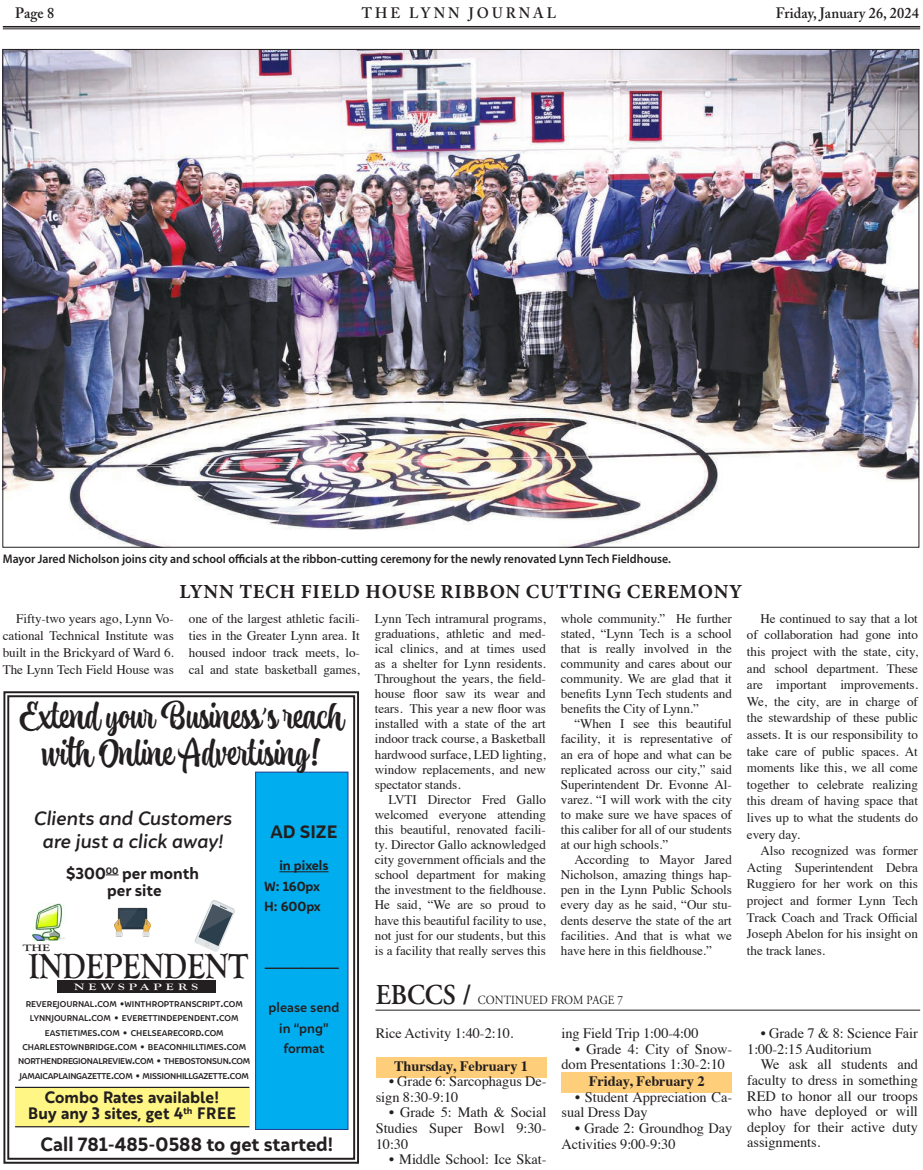
<style>
.page{position:relative;width:923px;height:1170px;background:#fff}
.page>*{position:absolute;margin:0;border:0;box-sizing:border-box;transform-origin:0 0}
.t1{font:700 36.12px "Goudy Old Style T";color:#231f20;scale:.85 1}
.t2{font:35px/37.2px "Atocha";color:#231f20;text-align:center}
._1__Headline{font:600 28.75px "Adobe Garamond Pro";color:#231f20;scale:.9 1}
.Photo_Overline{font:700 20px "Minion Pro";letter-spacing:.035em;color:#231f20}
.t3{font:italic 700 19.12px/22.9px "Igna Sans";color:#231f20;text-align:center}
.t4{font:900 19.12px "Igna Sans";color:#231f20}
.t5{font:900 17.88px "Igna Sans";color:#231f20}
.t6{font:700 16.12px/16px "Brother 1816 Printed";color:#231f20;text-align:center}
.t7{font:900 15.88px/16.8px "Igna Sans";color:#231f20;text-align:center}
.t8{font:600 15px "Adobe Caslon Pro";letter-spacing:.01em;color:#231f20;scale:.95 1}
.t9{font:600 15px "Adobe Caslon Pro";letter-spacing:.215em;color:#231f20;scale:.95 1}
.Body_text{font:14.38px/15.6px "Times";letter-spacing:-.005em;color:#231f20}
.grad_shading{font:700 14.38px "Times";letter-spacing:-.005em;color:#231f20}
.Body_Text{font:13.12px/15.1px "Times";letter-spacing:-.005em;color:#231f20;text-align:justify}
.t10{font:900 13.12px/20.2px "Igna Sans";color:#231f20}
.t11{font:700 13.12px/20.2px "Igna Sans";color:#231f20;text-align:center}
.Cutline{font:600 12.5px "Myriad Pro";color:#231f20;scale:.95 1}
._1__Headline-2{font:12.5px "Adobe Garamond Pro";letter-spacing:.01em;color:#231f20;scale:.9 1}
.t12{font:700 9.62px "Goudy Old Style T";letter-spacing:.3em;color:#fff;scale:1.41 1}
.t13{font:700 9.62px "Goudy Old Style T";color:#231f20;scale:1.41 1}
.t14{font:700 8.38px/14.4px "Igna Sans";color:#231f20;text-align:center}
.s1{font-size:11.88px}
</style>
<div class="page">
<hr style="left:3px;top:26px;width:917px;height:2px;background:#231f20">
<hr style="left:3px;top:29px;width:917px;height:1px;background:#231f20">
<img style="left:4px;top:51px;width:913px;height:495px">
<svg style="left:3px;top:691px;width:356px;height:473px"></svg>
<div style="left:7px;top:695px;width:348px;height:465px;border:2px solid #231f20"></div>
<hr style="left:15px;top:1087px;width:234px;height:1px;background:#231f20">
<hr style="left:15px;top:1126px;width:234px;height:1px;background:#231f20">
<div style="left:255px;top:772px;width:93px;height:357px;background:#00aeef"></div>
<div style="left:255px;top:772px;width:93px;height:358px;border:1px solid #253f8e"></div>
<svg style="left:106px;top:875px;width:13px;height:1px"></svg>
<hr style="left:279px;top:871px;width:49px;height:1px;background:#231f20">
<div style="left:57px;top:981px;width:158px;height:12px;background:#231f20"></div>
<img style="left:32px;top:903px;width:36px;height:37px">
<img style="left:115px;top:903px;width:35px;height:37px">
<svg style="left:194px;top:899px;width:42px;height:53px"></svg>
<div style="left:376px;top:1057px;width:170px;height:20px;background:#fece7a"></div>
<div style="left:561px;top:1073px;width:171px;height:20px;background:#fece7a"></div>
<hr style="left:375px;top:1010px;width:545px;height:1px;background:#231f20">
<p class="t8" style="left:15px;top:4px;width:42px">Page 8</p>
<p class="t9" style="left:362px;top:4px;width:206px">THE LYNN JOURNAL</p>
<p class="t8" style="left:775px;top:4px;width:152px">Friday, January 26, 2024</p>
<p class="Cutline" style="left:3px;top:551px;width:704px">Mayor Jared Nicholson joins city and school officials at the ribbon-cutting ceremony for the newly renovated Lynn Tech Fieldhouse.</p>
<p class="Photo_Overline" style="left:179px;top:578px;width:564px">LYNN TECH FIELD HOUSE RIBBON CUTTING CEREMONY</p>
<p class="Body_Text" style="left:561px;top:610px;width:172px">whole community.” He further stated, “Lynn Tech is a school that is really involved in the community and cares about our community. We are glad that it benefits Lynn Tech students and benefits the City of Lynn.”</p>
<p class="Body_Text" style="left:561px;top:715px;width:172px;text-indent:14px">“When I see this beautiful facility, it is representative of an era of hope and what can be replicated across our city,” said Superintendent Dr. Evonne Al&shy;varez. “I will work with the city to make sure we have spaces of this caliber for all of our students at our high schools.”</p>
<p class="Body_Text" style="left:561px;top:851px;width:172px;text-indent:14px">According to Mayor Jared Nicholson, amazing things hap&shy;pen in the Lynn Public Schools every day as he said, “Our stu&shy;dents deserve the state of the art facilities. And that is what we have here in this fieldhouse.”</p>
<p class="Body_Text" style="left:3px;top:609px;width:172px;line-height:17px;text-indent:14px">Fifty-two years ago, Lynn Vo&shy;cational Technical Institute was built in the Brickyard of Ward 6.<br>The Lynn Tech Field House was</p>
<p class="Body_Text" style="left:189px;top:609px;width:172px;line-height:17px">one of the largest athletic facili&shy;ties in the Greater Lynn area. It housed indoor track meets, lo&shy;cal and state basketball games,</p>
<p class="Body_Text" style="left:375px;top:610px;width:172px">Lynn Tech intramural programs, graduations, athletic and med&shy;ical clinics, and at times used as a shelter for Lynn residents.<br>Throughout the years, the field&shy;house floor saw its wear and tears. This year a new floor was installed with a state of the art indoor track course, a Basketball hardwood surface, LED lighting, window replacements, and new spectator stands.</p>
<p class="Body_Text" style="left:375px;top:791px;width:172px;text-indent:14px">LVTI Director Fred Gallo welcomed everyone attending this beautiful, renovated facili&shy;ty. Director Gallo acknowledged city government officials and the school department for making the investment to the fieldhouse.<br>He said, “We are so proud to have this beautiful facility to use, not just for our students, but this is a facility that really serves this</p>
<p class="t2" style="left:19px;top:698px;width:326px">Extend your Business’s reach with Online Advertising!</p>
<p class="t3" style="left:33px;top:807px;width:200px">Clients and Customers are just a click away!</p>
<p class="t7" style="left:66px;top:865px;width:134px">$300<sup>00</sup> per month per site</p>
<p class="t5" style="left:270px;top:820px;width:68px">AD SIZE</p>
<p class="t10" style="left:264px;top:856px;width:66px;text-indent:15px">in pixels<br>W: 160px<br>H: 600px</p>
<p class="t13" style="left:23px;top:942px;width:21px">THE</p>
<p class="t1" style="left:28px;top:946px;width:260px">INDEPENDENT</p>
<p class="t10" style="left:264px;top:957px;width:77px">——————</p>
<p class="t11" style="left:269px;top:998px;width:72px">please send in “png” format</p>
<p class="t12" style="left:74px;top:982px;width:89px">NEWSPAPERS</p>
<p class="_1__Headline" style="left:376px;top:979px;width:108px">EBCCS /</p>
<p class="_1__Headline-2" style="left:478px;top:993px;width:163px">CONTINUED FROM PAGE 7</p>
<p class="t14" style="left:18px;top:997px;width:234px">REVEREJOURNAL<span class="s1">.</span>COM <span class="s1">•</span>WINTHROPTRANSCRIPT<span class="s1">.</span>COM LYNNJOURNAL<span class="s1">.</span>COM <span class="s1">•</span> EVERETTINDEPENDENT<span class="s1">.</span>COM EASTIETIMES<span class="s1">.</span>COM <span class="s1">•</span> CHELSEARECORD<span class="s1">.</span>COM CHARLESTOWNBRIDGE<span class="s1">.</span>COM <span class="s1">•</span> BEACONHILLTIMES<span class="s1">.</span>COM NORTHENDREGIONALREVIEW<span class="s1">.</span>COM <span class="s1">•</span> THEBOSTONSUN<span class="s1">.</span>COM JAMAICAPLAINGAZETTE<span class="s1">.</span>COM <span class="s1">•</span> MISSIONHILLGAZETTE<span class="s1">.</span>COM</p>
<p class="Body_text" style="left:561px;top:1024px;width:138px">ing Field Trip 1:00-4:00</p>
<p class="Body_text" style="left:561px;top:1040px;width:172px;text-indent:13px">• Grade 4: City of Snow&shy;dom Presentations 1:30-2:10</p>
<p class="grad_shading" style="left:589px;top:1068px;width:117px">Friday, February 2</p>
<p class="Body_text" style="left:561px;top:1088px;width:172px;text-indent:13px">• Student Appreciation Ca&shy;sual Dress Day</p>
<p class="Body_text" style="left:561px;top:1119px;width:172px;text-indent:13px">• Grade 2: Groundhog Day<br>Activities 9:00-9:30</p>
<p class="Body_text" style="left:376px;top:1024px;width:139px">Rice Activity 1:40-2:10.</p>
<p class="grad_shading" style="left:394px;top:1052px;width:136px">Thursday, February 1</p>
<p class="Body_text" style="left:376px;top:1072px;width:172px;text-indent:13px">• Grade 6: Sarcophagus De&shy;sign 8:30-9:10</p>
<p class="Body_text" style="left:376px;top:1104px;width:172px;text-align:justify;text-indent:13px">• Grade 5: Math &amp; Social Studies Super Bowl 9:30- 10:30</p>
<p class="Body_text" style="left:389px;top:1150px;width:159px">• Middle School: Ice Skat-</p>
<p class="t6" style="left:28px;top:1089px;width:209px">Combo Rates available!<br>Buy any 3 sites, get 4<sup>th</sup> FREE</p>
<p class="t4" style="left:41px;top:1132px;width:294px">Call 781-485-0588 to get started!</p>
<p class="Body_Text" style="left:747px;top:609px;width:172px;line-height:16.6px;text-indent:14px">He continued to say that a lot of collaboration had gone into this project with the state, city, and school department. These are important improvements.<br>We, the city, are in charge of the stewardship of these public assets. It is our responsibility to take care of public spaces. At moments like this, we all come together to celebrate realizing this dream of having space that lives up to what the students do every day.</p>
<p class="Body_Text" style="left:747px;top:841px;width:172px;line-height:16.6px;text-indent:14px">Also recognized was former Acting Superintendent Debra Ruggiero for her work on this project and former Lynn Tech Track Coach and Track Official Joseph Abelon for his insight on the track lanes.</p>
<p class="Body_text" style="left:747px;top:1024px;width:172px;text-indent:13px">• Grade 7 &amp; 8: Science Fair<br>1:00-2:15 Auditorium</p>
<p class="Body_text" style="left:747px;top:1055px;width:172px;text-align:justify;text-indent:13px">We ask all students and faculty to dress in something RED to honor all our troops who have deployed or will deploy for their active duty assignments.</p>
</div>
